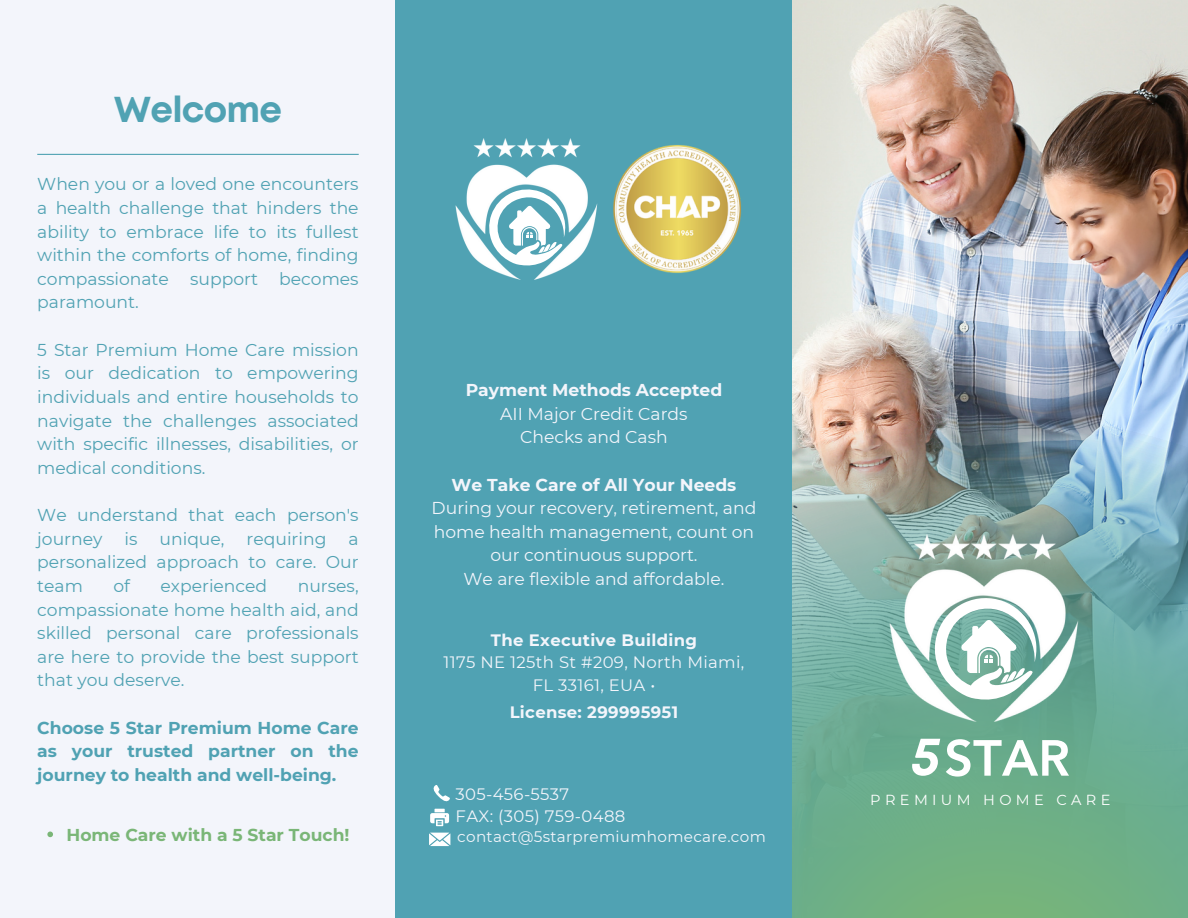
<style>
.page{position:relative;width:1188px;height:918px;background:#f3f5fb}
.page>*{position:absolute;margin:0;border:0;box-sizing:border-box;transform-origin:0 0}
.t1{font:800 50.25px "Avenir LT Pro";color:#fff}
.t2{font:700 36px "Mont";letter-spacing:-.02em;color:#50a2b3}
.t3{font:17.25px/23.7px "Montserrat";color:#50a2b3;text-align:justify}
.t4{font:17.25px/23.7px "Montserrat";color:#f3f5fb;text-align:center}
.t5{font:700 17.25px/23.7px "Montserrat";color:#50a2b3;text-align:justify}
.t6{font:700 17.25px "Montserrat";color:#f3f5fb}
.t7{font:700 17.25px "Montserrat";color:#7ab677}
.t8{font:16.5px "Montserrat";letter-spacing:.02em;color:#f3f5fb}
.t9{font:700 16.5px "Montserrat";letter-spacing:.02em;color:#f3f5fb}
.t10{font:15.15px "Montserrat";letter-spacing:.02em;color:#f3f5fb}
.t11{font:14.55px "Montserrat";letter-spacing:.3em;color:#fff}
.s1{font-family:"Mont";font-weight:700;font-style:italic;font-size:54.75px}
</style>
<div class="page">
<img style="left:792px;top:0;width:396px;height:415px">
<img style="left:792px;top:415px;width:396px;height:503px">
<div style="left:396px;top:0;width:396px;height:918px;background:#50a2b3"></div>
<hr style="left:37px;top:154px;width:322px;height:1px;background:#50a2b3">
<img style="left:456px;top:139px;width:133px;height:140px">
<svg style="left:488px;top:188px;width:77px;height:78px"></svg>
<img style="left:890px;top:534px;width:201px;height:187px">
<svg style="left:933px;top:597px;width:104px;height:103px"></svg>
<svg style="left:433px;top:785px;width:17px;height:17px"></svg>
<img style="left:589px;top:145px;width:152px;height:128px">
<svg style="left:429px;top:833px;width:21px;height:13px"></svg>
<svg style="left:430px;top:809px;width:19px;height:17px"></svg>
<svg style="left:47px;top:832px;width:6px;height:5px"></svg>
<p class="t2" style="left:114px;top:96px;width:170px">Welcome</p>
<p class="t3" style="left:37px;top:172px;width:323px">When you or a loved one encounters a health challenge that hinders the ability to embrace life to its fullest within the comforts of home, finding compassionate support becomes paramount.</p>
<p class="t3" style="left:37px;top:338px;width:323px">5 Star Premium Home Care mission is our dedication to empowering individuals and entire households to navigate the challenges associated with specific illnesses, disabilities, or medical conditions.</p>
<p class="t3" style="left:37px;top:503px;width:323px">We understand that each person's journey</p>
<p class="t3" style="left:125px;top:527px;width:15px">is</p>
<p class="t3" style="left:160px;top:527px;width:67px">unique,</p>
<p class="t3" style="left:247px;top:527px;width:81px">requiring</p>
<p class="t3" style="left:37px;top:527px;width:323px;text-indent:311px">a personalized approach to care. Our team</p>
<p class="t3" style="left:113px;top:574px;width:18px">of</p>
<p class="t3" style="left:161px;top:574px;width:108px">experienced</p>
<p class="t3" style="left:37px;top:574px;width:323px;text-indent:261px">nurses, compassionate home health aid, and skilled personal care professionals are here to provide the best support that you deserve.</p>
<p class="t5" style="left:37px;top:716px;width:323px">Choose 5 Star Premium Home Care as your trusted partner on the journey to health and well-being.</p>
<p class="t6" style="left:466px;top:379px;width:258px">Payment Methods Accepted</p>
<p class="t4" style="left:500px;top:402px;width:189px">AII Major Credit Cards</p>
<p class="t4" style="left:520px;top:425px;width:149px">Checks and Cash</p>
<p class="t6" style="left:452px;top:474px;width:286px">We Take Care of All Your Needs</p>
<p class="t4" style="left:432px;top:496px;width:326px">During your recovery, retirement, and home health management, count on our continuous support.</p>
<p class="t4" style="left:464px;top:567px;width:262px">We are flexible and affordable.</p>
<p class="t9" style="left:491px;top:630px;width:208px">The Executive Building</p>
<p class="t8" style="left:444px;top:652px;width:302px">1175 NE 125th St #209, North Miami,</p>
<p class="t8" style="left:533px;top:675px;width:124px">FL 33161, EUA •</p>
<p class="t9" style="left:510px;top:702px;width:170px">License: 299995951</p>
<p class="t8" style="left:456px;top:784px;width:115px">305-456-5537</p>
<p class="t8" style="left:456px;top:806px;width:171px">FAX: (305) 759-0488</p>
<p class="t7" style="left:66px;top:824px;width:285px">Home Care with a 5 Star Touch!</p>
<p class="t10" style="left:457px;top:828px;width:310px">contact@5starpremiumhomecare.com</p>
<p class="t1" style="left:911px;top:738px;width:160px"><span class="s1">5</span>STAR</p>
<p class="t11" style="left:870px;top:791px;width:242px">PREMIUM HOME CARE</p>
</div>
